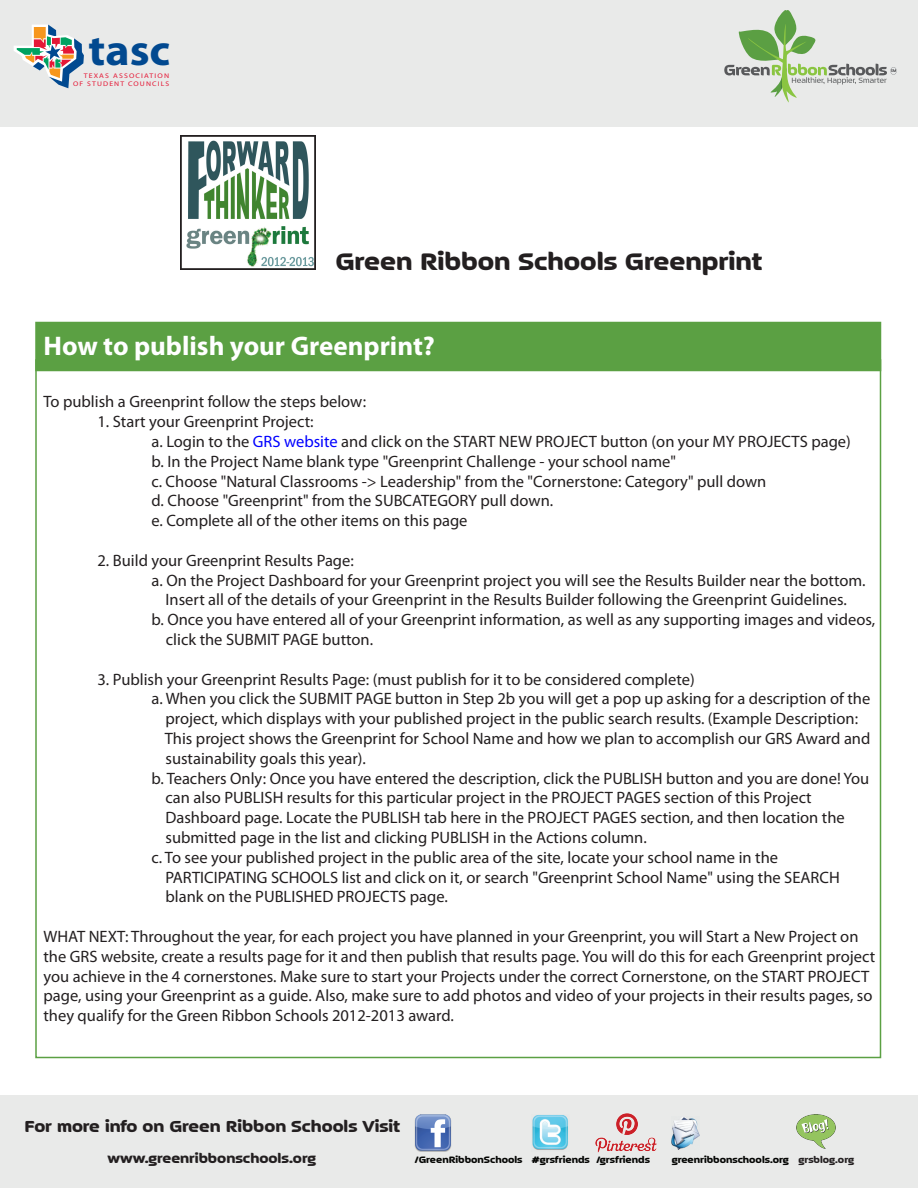
<style>
.page{position:relative;width:918px;height:1188px;background:#fff}
.page>*{position:absolute;margin:0;border:0;box-sizing:border-box;transform-origin:0 0}
.t1{font:700 43.65px "Myriad Pro";color:#014990;scale:1.05 1}
.t2{font:800 27px "September";color:#231f20}
.t3{font:700 27px "Myriad Pro";color:#fff}
.t4{font:800 18px "September";color:#231f20}
.t5{font:16.5px/19.8px "Myriad Pro";color:#231f20}
.t6{font:800 15px "September";color:#231f20}
.t7{font:800 10.5px "September";color:#040503}
.t8{font:6.75px/7.9px "Myriad";letter-spacing:.15em;color:#e51836;text-align:right;scale:1.15 1}
.s1{color:#00f}
.s2{color:#231f20}
</style>
<div class="page">
<div style="left:35px;top:359px;width:846px;height:699px;background:#fff;border:2px solid #5ba043"></div>
<div style="left:35px;top:322px;width:846px;height:49px;background:#5ba043"></div>
<div style="left:0;top:1095px;width:918px;height:93px;background:#e9eae9"></div>
<div style="left:0;top:0;width:918px;height:126px;background:#e9eae9"></div>
<img style="left:414px;top:1115px;width:38px;height:37px">
<img style="left:595px;top:1113px;width:62px;height:40px">
<img style="left:797px;top:1115px;width:38px;height:33px">
<svg style="left:14px;top:25px;width:70px;height:63px"></svg>
<svg style="left:724px;top:10px;width:173px;height:93px"></svg>
<img style="left:181px;top:136px;width:135px;height:133px">
<img style="left:532px;top:1115px;width:36px;height:35px">
<img style="left:672px;top:1117px;width:27px;height:32px">
<p class="t1" style="left:89px;top:21px;width:79px">tasc</p>
<p class="t8" style="left:73px;top:72px;width:85px">TEXAS ASSOCIATION<br>OF STUDENT COUNCILS</p>
<p class="t2" style="left:335px;top:244px;width:428px">Green Ribbon Schools Greenprint</p>
<p class="t3" style="left:44px;top:328px;width:393px">How to publish your Greenprint?</p>
<p class="t5" style="left:44px;top:392px;width:324px">To publish a Greenprint follow the steps below:</p>
<p class="t5" style="left:152px;top:411px;width:701px;text-indent:-54px">1. Start your Greenprint Project:<br>a. Login to the <span class="s1">GRS website</span> and click on the START NEW PROJECT button (on your MY PROJECTS page) b. In the Project Name blank type "Greenprint Challenge - your school name"<br>c. Choose "Natural Classrooms -&gt; Leadership" from the "Cornerstone: Category" pull down<br>d. Choose "Greenprint" from the SUBCATEGORY pull down.<br>e. Complete all of the other items on this page</p>
<p class="t5" style="left:98px;top:550px;width:258px">2. Build your Greenprint Results Page:</p>
<p class="t5" style="left:152px;top:570px;width:716px">a. On the Project Dashboard for your Greenprint project you will see the Results Builder near the bottom.</p>
<p class="t5" style="left:166px;top:590px;width:683px">Insert all of the details of your Greenprint in the Results Builder following the Greenprint Guidelines.</p>
<p class="t5" style="left:152px;top:609px;width:725px">b. Once you have entered all of your Greenprint information, as well as any supporting images and videos,</p>
<p class="t5" style="left:166px;top:629px;width:209px">click the SUBMIT PAGE button.</p>
<p class="t5" style="left:98px;top:669px;width:599px">3. Publish your Greenprint Results Page: (must publish for it to be considered complete)</p>
<p class="t5" style="left:152px;top:689px;width:720px">a. When you click the SUBMIT PAGE button in Step 2b you will get a pop up asking for a description of the</p>
<p class="t5" style="left:166px;top:708px;width:694px">project, which displays with your published project in the public search results. (Example Description:</p>
<p class="t5" style="left:165px;top:728px;width:707px">This project shows the Greenprint for School Name and how we plan to accomplish our GRS Award and</p>
<p class="t5" style="left:166px;top:748px;width:202px">sustainability goals this year).</p>
<p class="t5" style="left:152px;top:768px;width:719px">b. Teachers Only: Once you have entered the description, click the PUBLISH button and you are done! You</p>
<p class="t5" style="left:166px;top:788px;width:648px">can also PUBLISH results for this particular project in the PROJECT PAGES section of this Project</p>
<p class="t5" style="left:166px;top:807px;width:681px">Dashboard page. Locate the PUBLISH tab here in the PROJECT PAGES section, and then location the</p>
<p class="t5" style="left:166px;top:827px;width:483px">submitted page in the list and clicking PUBLISH in the Actions column.</p>
<p class="t5" style="left:152px;top:847px;width:628px">c. To see your published project in the public area of the site, locate your school name in the</p>
<p class="t5" style="left:166px;top:867px;width:676px">PARTICIPATING SCHOOLS list and click on it, or search "Greenprint School Name" using the SEARCH</p>
<p class="t5" style="left:166px;top:887px;width:284px">blank on the PUBLISHED PROJECTS page.</p>
<p class="t5" style="left:44px;top:926px;width:833px">WHAT NEXT: Throughout the year, for each project you have planned in your Greenprint, you will Start a New Project on the GRS website, create a results page for it and then publish that results page. You will do this for each Greenprint project you achieve in the 4 cornerstones. Make sure to start your Projects under the correct Cornerstone, on the START PROJECT page, using your Greenprint as a guide. Also, make sure to add photos and video of your projects in their results pages, so they qualify for the Green Ribbon Schools 2012-2013 award.</p>
<p class="t4" style="left:24px;top:1114px;width:377px">For more info on Green Ribbon Schools Visit</p>
<p class="t6" style="left:107px;top:1148px;width:210px">www.greenribbonschools.org</p>
<p class="t7" style="left:415px;top:1153px;width:237px">/GreenRibbonSchools #grsfriends /grsfriends</p>
<p class="t7" style="left:672px;top:1153px;width:184px">greenribbonschools.org <span class="s2">grsblog.org</span></p>
</div>
